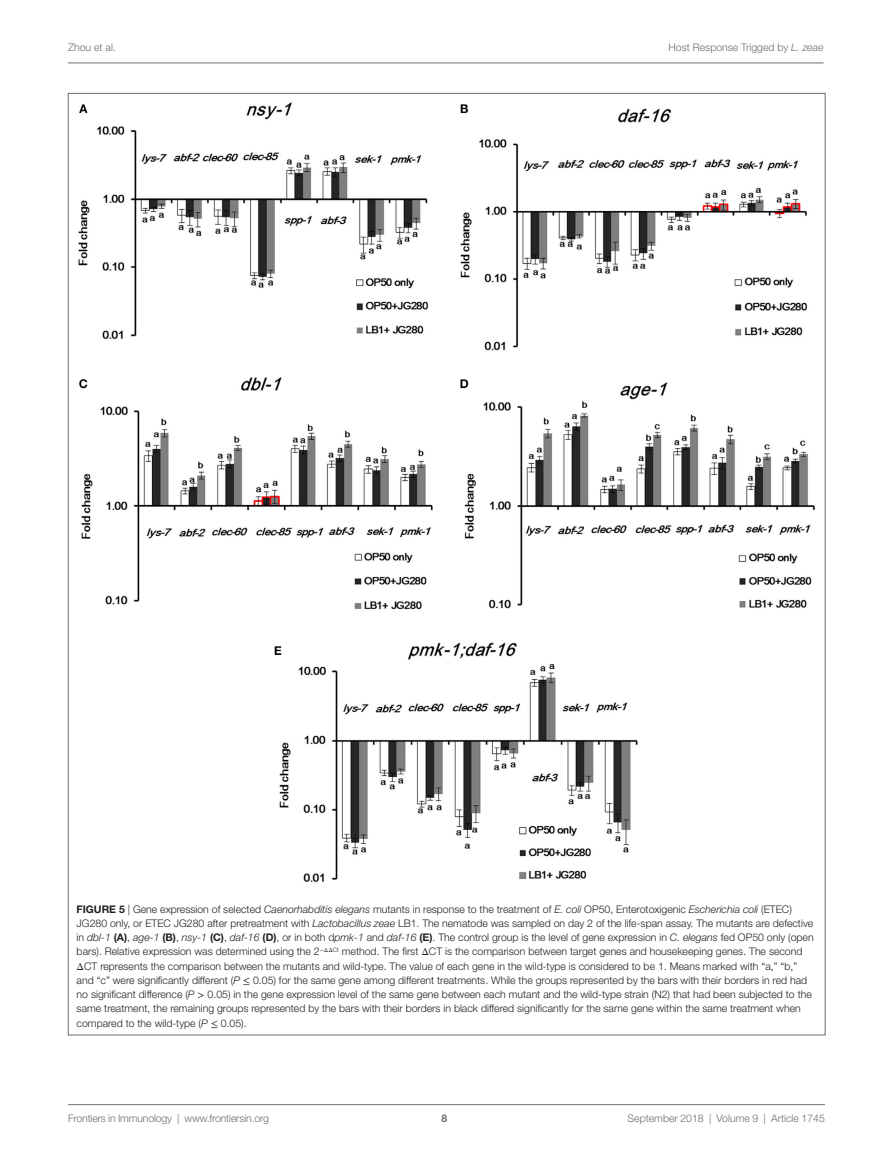
<style>
.page{position:relative;width:893px;height:1170px;background:#fff}
.page>*{position:absolute;margin:0;border:0;box-sizing:border-box;transform-origin:0 0}
.t1{font:300 10.5px/14.2px "Helvetica Neue LT Std";color:#231f20}
.t2{font:300 10.5px "Helvetica Neue LT Std";color:#6c6d70}
.t3{font:700 10.5px "Helvetica Neue LT Std";color:#6c6d70}
.s1{font-style:italic}
.s2{font-weight:700}
.s3{font-family:"STIX General";font-weight:400}
</style>
<div class="page">
<img style="left:78px;top:102px;width:737px;height:780px">
<hr style="left:68px;top:63px;width:756px;height:1px;background:#6c6d70">
<hr style="left:68px;top:1104px;width:757px;height:1px;background:#6c6d70">
<p class="t2" style="left:68px;top:41px;width:49px">Zhou et al.</p>
<p class="t2" style="left:668px;top:41px;width:157px">Host Response Trigged by <span class="s1">L. zeae</span></p>
<p class="t1" style="left:77px;top:901px;width:738px"><span class="s2">FIGURE 5</span> | Gene expression of selected <span class="s1">Caenorhabditis elegans</span> mutants in response to the treatment of <span class="s1">E. coli</span> OP50, Enterotoxigenic <span class="s1">Escherichia coli</span> (ETEC)<br>JG280 only, or ETEC JG280 after pretreatment with <span class="s1">Lactobacillus zeae</span> LB1. The nematode was sampled on day 2 of the life-span assay. The mutants are defective in <span class="s1">dbl-1</span> <span class="s2">(A)</span>, <span class="s1">age-1</span> <span class="s2">(B)</span>, <span class="s1">nsy-1</span> <span class="s2">(C)</span>, <span class="s1">daf-16</span> <span class="s2">(D)</span>, or in both d<span class="s1">pmk-1</span> and <span class="s1">daf-16</span> <span class="s2">(E)</span>. The control group is the level of gene expression in <span class="s1">C. elegans</span> fed OP50 only (open bars). Relative expression was determined using the 2<sup>−ΔΔ</sup><sup>Ct</sup> method. The first <span class="s3">Δ</span>CT is the comparison between target genes and housekeeping genes. The second <span class="s3">Δ</span>CT represents the comparison between the mutants and wild-type. The value of each gene in the wild-type is considered to be 1. Means marked with “a,” “b,” and “c” were significantly different (<span class="s1">P</span> <span class="s3">≤</span> 0.05) for the same gene among different treatments. While the groups represented by the bars with their borders in red had no significant difference (<span class="s1">P</span> <span class="s3">&gt;</span> 0.05) in the gene expression level of the same gene between each mutant and the wild-type strain (N2) that had been subjected to the same treatment, the remaining groups represented by the bars with their borders in black differed significantly for the same gene within the same treatment when compared to the wild-type (<span class="s1">P</span> <span class="s3">≤</span> 0.05).</p>
<p class="t2" style="left:68px;top:1111px;width:203px">Frontiers in Immunology | www.frontiersin.org</p>
<p class="t2" style="left:628px;top:1111px;width:199px">September 2018 | Volume 9 | Article 1745</p>
<p class="t3" style="left:441px;top:1111px;width:7px">8</p>
</div>
